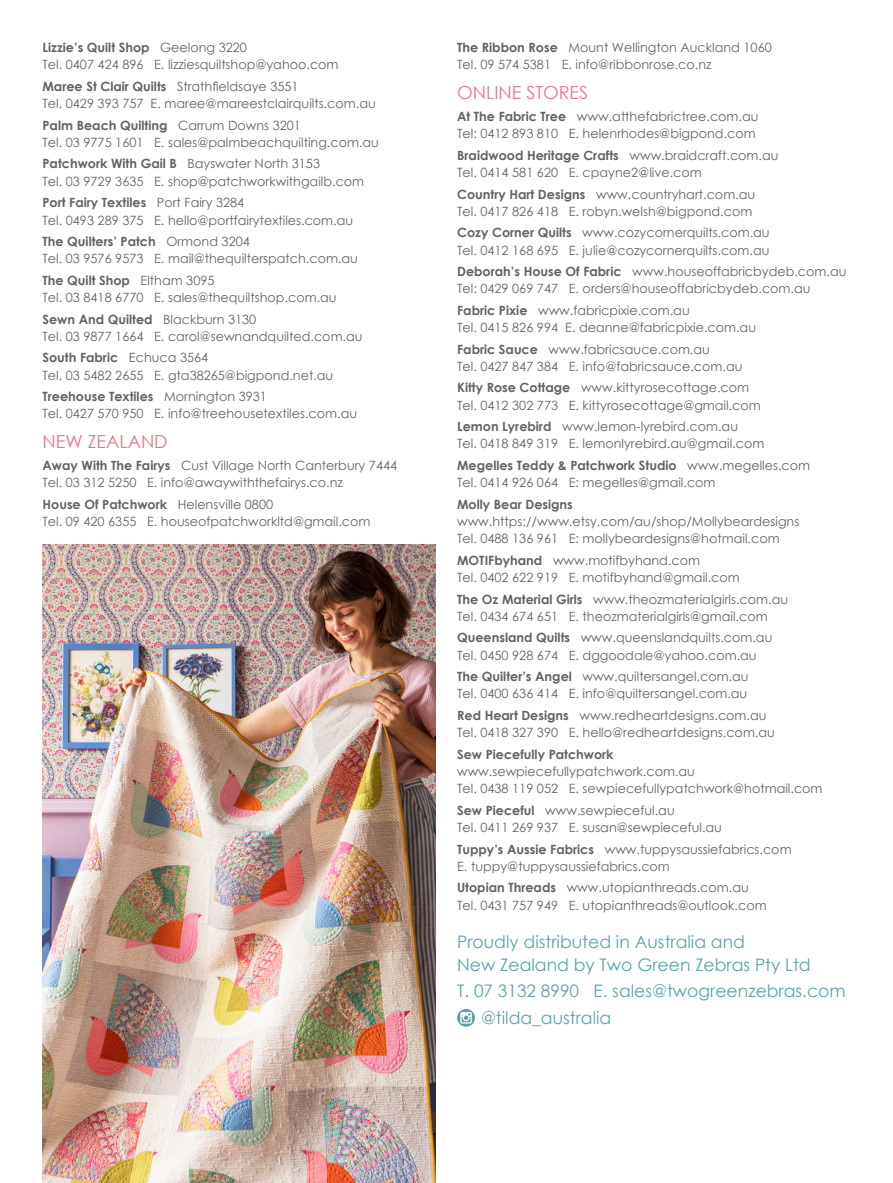
<style>
.page{position:relative;width:893px;height:1183px;background:#fff}
.page>*{position:absolute;margin:0;border:0;box-sizing:border-box;transform-origin:0 0}
.t1{font:18px "Century Gothic";color:#e37787}
.t2{font:17.25px/22.5px "Century Gothic";color:#5aa4a7}
.t3{font:12.75px/17.2px "Century Gothic";color:#636366}
.s1{font-weight:700}
</style>
<div class="page">
<svg style="left:457px;top:1008px;width:18px;height:18px"></svg>
<svg style="left:460px;top:1011px;width:12px;height:12px"></svg>
<img style="left:43px;top:544px;width:393px;height:638px">
<p class="t3" style="left:43px;top:39px;width:298px"><span class="s1">Lizzie’s Quilt Shop</span> Geelong 3220<br>Tel. 0407 424 896 E. lizziesquiltshop@yahoo.com</p>
<p class="t3" style="left:43px;top:77px;width:335px"><span class="s1">Maree St Clair Quilts</span> Strathfieldsaye 3551<br>Tel. 0429 393 757 E. maree@mareestclairquilts.com.au</p>
<p class="t3" style="left:43px;top:116px;width:338px"><span class="s1">Palm Beach Quilting</span> Carrum Downs 3201<br>Tel. 03 9775 1601 E. sales@palmbeachquilting.com.au</p>
<p class="t3" style="left:43px;top:155px;width:323px"><span class="s1">Patchwork With Gail B</span> Bayswater North 3153<br>Tel. 03 9729 3635 E. shop@patchworkwithgailb.com</p>
<p class="t3" style="left:43px;top:194px;width:312px"><span class="s1">Port Fairy Textiles</span> Port Fairy 3284<br>Tel. 0493 289 375 E. hello@portfairytextiles.com.au</p>
<p class="t3" style="left:43px;top:232px;width:317px"><span class="s1">The Quilters’ Patch</span> Ormond 3204<br>Tel. 03 9576 9573 E. mail@thequilterspatch.com.au</p>
<p class="t3" style="left:43px;top:271px;width:296px"><span class="s1">The Quilt Shop</span> Eltham 3095<br>Tel. 03 8418 6770 E. sales@thequiltshop.com.au</p>
<p class="t3" style="left:43px;top:310px;width:322px"><span class="s1">Sewn And Quilted</span> Blackburn 3130<br>Tel. 03 9877 1664 E. carol@sewnandquilted.com.au</p>
<p class="t3" style="left:43px;top:349px;width:292px"><span class="s1">South Fabric</span> Echuca 3564<br>Tel. 03 5482 2655 E. gta38265@bigpond.net.au</p>
<p class="t3" style="left:43px;top:387px;width:316px"><span class="s1">Treehouse Textiles</span> Mornington 3931<br>Tel. 0427 570 950 E. info@treehousetextiles.com.au</p>
<p class="t1" style="left:43px;top:429px;width:127px">NEW ZEALAND</p>
<p class="t3" style="left:43px;top:456px;width:356px"><span class="s1">Away With The Fairys</span> Cust Village North Canterbury 7444<br>Tel. 03 312 5250 E. info@awaywiththefairys.co.nz</p>
<p class="t3" style="left:43px;top:495px;width:329px"><span class="s1">House Of Patchwork</span> Helensville 0800<br>Tel. 09 420 6355 E. houseofpatchworkltd@gmail.com</p>
<p class="t3" style="left:457px;top:39px;width:316px"><span class="s1">The Ribbon Rose</span> Mount Wellington Auckland 1060<br>Tel. 09 574 5381 E. info@ribbonrose.co.nz</p>
<p class="t1" style="left:457px;top:80px;width:133px">ONLINE STORES</p>
<p class="t3" style="left:457px;top:107px;width:303px"><span class="s1">At The Fabric Tree</span> www.atthefabrictree.com.au<br>Tel: 0412 893 810 E. helenrhodes@bigpond.com</p>
<p class="t3" style="left:457px;top:146px;width:323px"><span class="s1">Braidwood Heritage Crafts</span> www.braidcraft.com.au<br>Tel. 0414 581 620 E. cpayne2@live.com</p>
<p class="t3" style="left:457px;top:185px;width:300px"><span class="s1">Country Hart Designs</span> www.countryhart.com.au<br>Tel. 0417 826 418 E. robyn.welsh@bigpond.com</p>
<p class="t3" style="left:457px;top:224px;width:314px"><span class="s1">Cozy Corner Quilts</span> www.cozycornerquilts.com.au<br>Tel. 0412 168 695 E. julie@cozycornerquilts.com.au</p>
<p class="t3" style="left:457px;top:262px;width:391px"><span class="s1">Deborah’s House Of Fabric</span> www.houseoffabricbydeb.com.au<br>Tel: 0429 069 747 E. orders@houseoffabricbydeb.com.au</p>
<p class="t3" style="left:457px;top:301px;width:300px"><span class="s1">Fabric Pixie</span> www.fabricpixie.com.au<br>Tel. 0415 826 994 E. deanne@fabricpixie.com.au</p>
<p class="t3" style="left:457px;top:340px;width:287px"><span class="s1">Fabric Sauce</span> www.fabricsauce.com.au<br>Tel. 0427 847 384 E. info@fabricsauce.com.au</p>
<p class="t3" style="left:457px;top:379px;width:305px"><span class="s1">Kitty Rose Cottage</span> www.kittyrosecottage.com<br>Tel. 0412 302 773 E. kittyrosecottage@gmail.com</p>
<p class="t3" style="left:457px;top:417px;width:309px"><span class="s1">Lemon Lyrebird</span> www.lemon-lyrebird.com.au<br>Tel. 0418 849 319 E. lemonlyrebird.au@gmail.com</p>
<p class="t3" style="left:457px;top:456px;width:355px"><span class="s1">Megelles Teddy &amp; Patchwork Studio</span> www.megelles.com<br>Tel. 0414 926 064 E: megelles@gmail.com</p>
<p class="t3" style="left:457px;top:495px;width:344px"><span class="s1">Molly Bear Designs </span>www.https://www.etsy.com/au/shop/Mollybeardesigns<br>Tel. 0488 136 961 E: mollybeardesigns@hotmail.com</p>
<p class="t3" style="left:457px;top:551px;width:284px"><span class="s1">MOTIFbyhand</span> www.motifbyhand.com<br>Tel. 0402 622 919 E. motifbyhand@gmail.com</p>
<p class="t3" style="left:457px;top:590px;width:332px"><span class="s1">The Oz Material Girls</span> www.theozmaterialgirls.com.au<br>Tel. 0434 674 651 E. theozmaterialgirls@gmail.com</p>
<p class="t3" style="left:457px;top:628px;width:317px"><span class="s1">Queensland Quilts</span> www.queenslandquilts.com.au<br>Tel. 0450 928 674 E. dggoodale@yahoo.com.au</p>
<p class="t3" style="left:457px;top:667px;width:293px"><span class="s1">The Quilter’s Angel</span> www.quiltersangel.com.au<br>Tel. 0400 636 414 E. info@quiltersangel.com.au</p>
<p class="t3" style="left:457px;top:706px;width:319px"><span class="s1">Red Heart Designs</span> www.redheartdesigns.com.au<br>Tel. 0418 327 390 E. hello@redheartdesigns.com.au</p>
<p class="t3" style="left:457px;top:745px;width:367px"><span class="s1">Sew Piecefully Patchwork </span>www.sewpiecefullypatchwork.com.au<br>Tel. 0438 119 052 E. sewpiecefullypatchwork@hotmail.com</p>
<p class="t3" style="left:457px;top:801px;width:266px"><span class="s1">Sew Pieceful</span> www.sewpieceful.au<br>Tel. 0411 269 937 E. susan@sewpieceful.au</p>
<p class="t3" style="left:457px;top:839px;width:336px"><span class="s1">Tuppy’s Aussie Fabrics</span> www.tuppysaussiefabrics.com<br>E. tuppy@tuppysaussiefabrics.com</p>
<p class="t3" style="left:457px;top:878px;width:311px"><span class="s1">Utopian Threads</span> www.utopianthreads.com.au<br>Tel. 0431 757 949 E. utopianthreads@outlook.com</p>
<p class="t2" style="left:457px;top:930px;width:355px">Proudly distributed in Australia and<br>New Zealand by Two Green Zebras Pty Ltd</p>
<p class="t2" style="left:457px;top:979px;width:390px">T. 07 3132 8990 E. sales@twogreenzebras.com</p>
<p class="t2" style="left:481px;top:1006px;width:132px">@tilda_australia</p>
</div>
